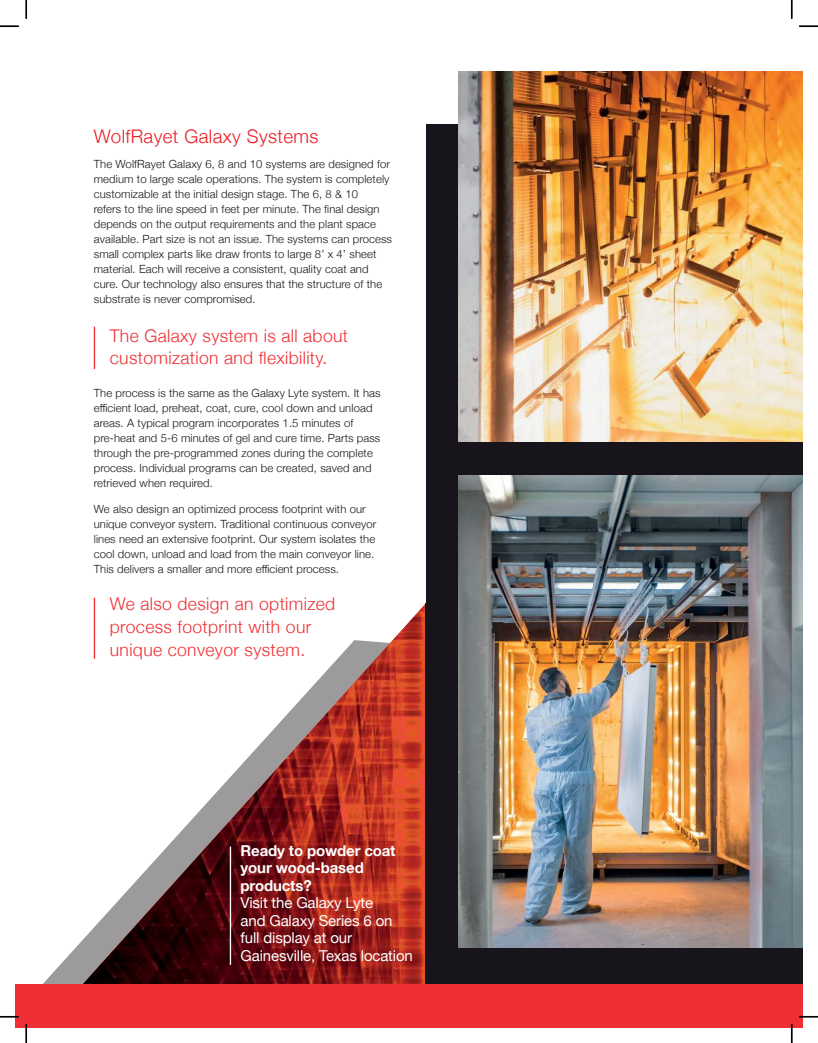
<style>
.page{position:relative;width:818px;height:1043px;background:#fff}
.page>*{position:absolute;margin:0;border:0;box-sizing:border-box;transform-origin:0 0}
.t1{font:300 18.75px "Helvetica Neue";letter-spacing:.02em;color:#ed1c24}
.t2{font:300 17.5px/22.8px "Helvetica Neue";letter-spacing:.02em;color:#ee3035}
.t3{font:15px/17.5px "Helvetica Neue";letter-spacing:-.01em;color:#fff}
.t4{font:700 15px/17.5px "Helvetica Neue";letter-spacing:-.01em;color:#fff}
.t5{font:300 11.25px/15px "Helvetica Neue";letter-spacing:.01em;color:#17151b}
</style>
<div class="page">
<div style="left:426px;top:124px;width:365px;height:490px;background:#17151b"></div>
<hr style="left:94px;top:597px;width:1px;height:61px;background:#ee3035">
<hr style="left:94px;top:327px;width:1px;height:42px;background:#ee3035">
<div style="left:15px;top:984px;width:11px;height:43px;background:#ee3035"></div>
<img style="left:81px;top:603px;width:345px;height:381px">
<div style="left:426px;top:603px;width:377px;height:382px;background:#17151b"></div>
<img style="left:458px;top:475px;width:344px;height:472px">
<img style="left:458px;top:71px;width:345px;height:372px">
<hr style="left:230px;top:846px;width:1px;height:118px;background:#fff">
<div style="left:26px;top:984px;width:777px;height:43px;background:#ee3035"></div>
<div style="left:451px;top:443px;width:352px;height:32px;background:#17151b"></div>
<svg style="left:0;top:25px;width:19px;height:2px"></svg>
<svg style="left:799px;top:25px;width:19px;height:2px"></svg>
<svg style="left:0;top:1015px;width:19px;height:2px"></svg>
<svg style="left:799px;top:1015px;width:19px;height:2px"></svg>
<svg style="left:25px;top:0;width:2px;height:19px"></svg>
<svg style="left:25px;top:1024px;width:2px;height:18px"></svg>
<svg style="left:790px;top:0;width:2px;height:19px"></svg>
<svg style="left:790px;top:1024px;width:2px;height:18px"></svg>
<h1 class="t1" style="left:94px;top:129px;width:226px">WolfRayet Galaxy Systems</h1>
<p class="t5" style="left:94px;top:156px;width:300px">The WolfRayet Galaxy 6, 8 and 10 systems are designed for medium to large scale operations. The system is completely customizable at the initial design stage. The 6, 8 &amp; 10<br>refers to the line speed in feet per minute. The 昀椀nal design depends on the output requirements and the plant space available. Part size is not an issue. The systems can process small complex parts like draw fronts to large 8’ x 4’ sheet material. Each will receive a consistent, quality coat and cure. Our technology also ensures that the structure of the substrate is never compromised.</p>
<h2 class="t2" style="left:110px;top:326px;width:240px">The Galaxy system is all about customization and 昀氀exibility.</h2>
<p class="t5" style="left:94px;top:386px;width:288px">The process is the same as the Galaxy Lyte system. It has e昀케cient load, preheat, coat, cure, cool down and unload areas. A typical program incorporates 1.5 minutes of pre-heat and 5-6 minutes of gel and cure time. Parts pass through the pre-programmed zones during the complete process. Individual programs can be created, saved and retrieved when required.</p>
<p class="t5" style="left:94px;top:503px;width:284px">We also design an optimized process footprint with our unique conveyor system. Traditional continuous conveyor lines need an extensive footprint. Our system isolates the cool down, unload and load from the main conveyor line.<br>This delivers a smaller and more e昀케cient process.</p>
<h2 class="t2" style="left:110px;top:594px;width:227px">We also design an optimized process footprint with our unique conveyor system.</h2>
<h3 class="t4" style="left:240px;top:843px;width:156px">Ready to powder coat your wood-based products?</h3>
<h3 class="t3" style="left:240px;top:895px;width:174px">Visit the Galaxy Lyte<br>and Galaxy Series 6 on full display at our<br>Gainesville, Texas location</h3>
</div>
